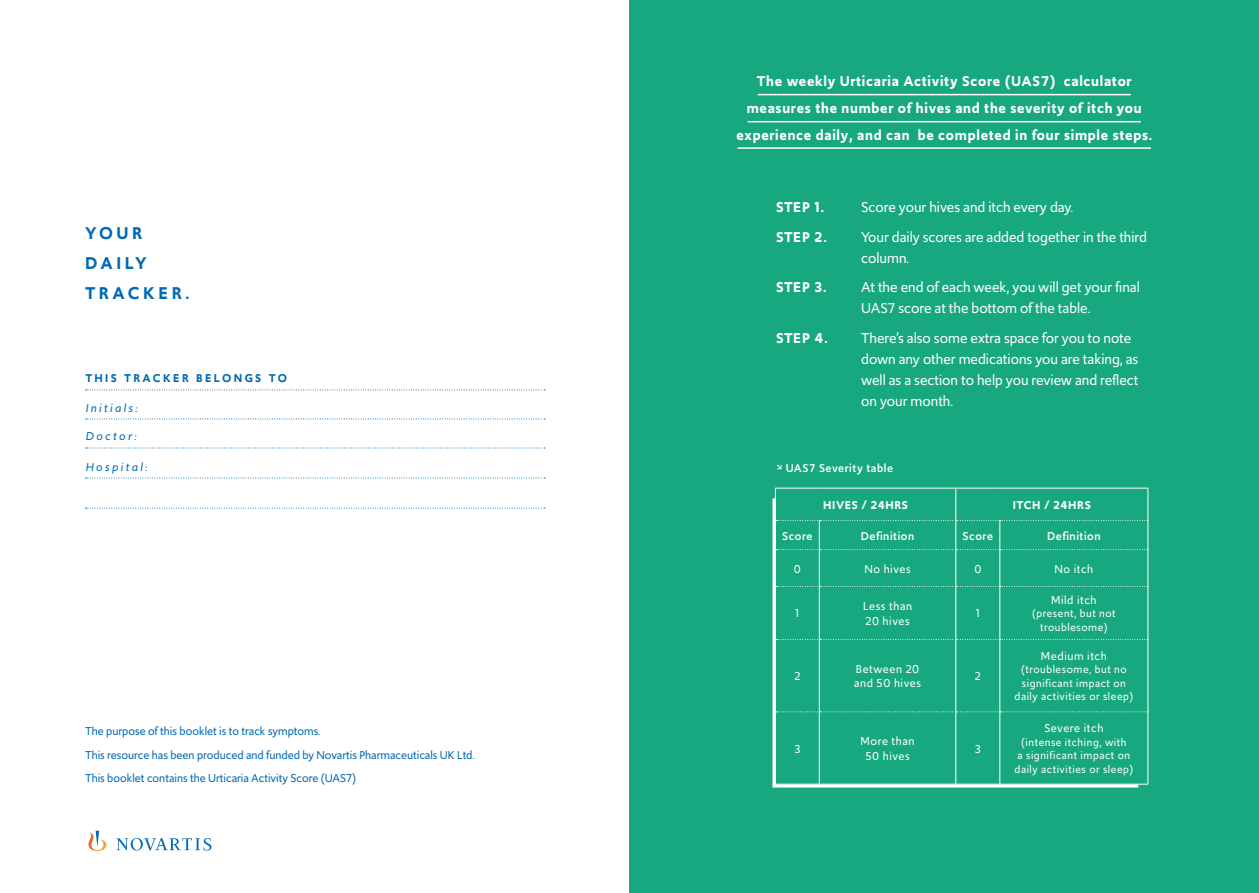
<style>
.page{position:relative;width:1259px;height:893px;background:#fff}
.page>*{position:absolute;margin:0;border:0;box-sizing:border-box;transform-origin:0 0}
.t1{font:600 18px/30px "Upgrade";letter-spacing:.2em;color:#006ab2}
.t2{font:15px/21px "Upgrade";color:#fff}
.t3{font:600 15px/27px "Upgrade";letter-spacing:.05em;color:#fff;text-align:center}
.t4{font:12px/23.5px "Upgrade";color:#006ab2}
.t5{font:12px/14.4px "Upgrade";letter-spacing:.05em;color:#fff}
.t6{font:500 12px "Upgrade";letter-spacing:.05em;color:#fff}
.t7{font:italic 12px "Upgrade";letter-spacing:.2em;color:#006ab2}
.t8{font:600 12px "Upgrade";letter-spacing:.05em;color:#fff}
.t9{font:600 12px "Upgrade";letter-spacing:.2em;color:#006ab2}
.t10{font:11.25px/13.5px "Upgrade";letter-spacing:.05em;color:#fff;text-align:center}
</style>
<div class="page">
<svg style="left:85px;top:389px;width:460px;height:1px"></svg>
<svg style="left:85px;top:419px;width:460px;height:1px"></svg>
<svg style="left:85px;top:448px;width:460px;height:1px"></svg>
<svg style="left:85px;top:478px;width:460px;height:1px"></svg>
<svg style="left:85px;top:508px;width:460px;height:1px"></svg>
<svg style="left:88px;top:831px;width:123px;height:20px"></svg>
<div style="left:629px;top:0;width:630px;height:893px;background:#18a87f"></div>
<hr style="left:775px;top:488px;width:1px;height:32px;background:#fff">
<hr style="left:775px;top:488px;width:44px;height:1px;background:#fff">
<hr style="left:819px;top:488px;width:137px;height:1px;background:#fff">
<hr style="left:955px;top:488px;width:1px;height:32px;background:#fff">
<hr style="left:956px;top:488px;width:44px;height:1px;background:#fff">
<hr style="left:1000px;top:488px;width:148px;height:1px;background:#fff">
<hr style="left:1147px;top:488px;width:1px;height:32px;background:#fff">
<hr style="left:1147px;top:550px;width:1px;height:36px;background:#fff">
<hr style="left:1147px;top:586px;width:1px;height:54px;background:#fff">
<hr style="left:1147px;top:640px;width:1px;height:72px;background:#fff">
<hr style="left:1147px;top:712px;width:1px;height:72px;background:#fff">
<hr style="left:1000px;top:784px;width:148px;height:1px;background:#fff">
<svg style="left:777px;top:464px;width:5px;height:5px"></svg>
<svg style="left:772px;top:495px;width:369px;height:293px"></svg>
<hr style="left:758px;top:94px;width:372px;height:1px;background:#fff">
<hr style="left:747px;top:121px;width:393px;height:1px;background:#fff">
<hr style="left:737px;top:147px;width:414px;height:2px;background:#fff">
<p class="t1" style="left:85px;top:218px;width:106px">YOUR<br>DAILY<br>TRACKER.</p>
<p class="t9" style="left:85px;top:370px;width:203px">THIS TRACKER BELONGS TO</p>
<p class="t7" style="left:85px;top:400px;width:54px">Initials:</p>
<p class="t7" style="left:85px;top:428px;width:52px">Doctor:</p>
<p class="t7" style="left:85px;top:459px;width:63px">Hospital:</p>
<p class="t4" style="left:85px;top:719px;width:391px">The purpose of this booklet is to track symptoms.<br>This resource has been produced and funded by Novartis Pharmaceuticals UK Ltd.<br>This booklet contains the Urticaria Activity Score (UAS7)</p>
<p class="t3" style="left:736px;top:68px;width:417px">The weekly Urticaria Activity Score (UAS7) calculator measures the number of hives and the severity of itch you experience daily, and can be completed in four simple steps.</p>
<p class="t3" style="left:776px;top:194px;width:49px">STEP 1.</p>
<p class="t2" style="left:861px;top:196px;width:214px">Score your hives and itch every day.</p>
<p class="t3" style="left:776px;top:223px;width:52px">STEP 2.</p>
<p class="t2" style="left:861px;top:226px;width:287px">Your daily scores are added together in the third column.</p>
<p class="t3" style="left:776px;top:274px;width:52px">STEP 3.</p>
<p class="t2" style="left:861px;top:276px;width:280px">At the end of each week, you will get your final<br>UAS7 score at the bottom of the table.</p>
<p class="t3" style="left:776px;top:324px;width:53px">STEP 4.</p>
<p class="t2" style="left:861px;top:327px;width:279px">There’s also some extra space for you to note down any other medications you are taking, as well as a section to help you review and reflect on your month.</p>
<p class="t6" style="left:785px;top:461px;width:109px">UAS7 Severity table</p>
<p class="t8" style="left:823px;top:497px;width:86px">HIVES / 24HRS</p>
<p class="t8" style="left:1013px;top:497px;width:79px">ITCH / 24HRS</p>
<p class="t6" style="left:782px;top:528px;width:32px">Score</p>
<p class="t6" style="left:861px;top:528px;width:55px">Definition</p>
<p class="t6" style="left:962px;top:528px;width:32px">Score</p>
<p class="t6" style="left:1047px;top:528px;width:55px">Definition</p>
<p class="t5" style="left:794px;top:561px;width:9px">0</p>
<p class="t5" style="left:864px;top:561px;width:48px">No hives</p>
<p class="t5" style="left:974px;top:561px;width:9px">0</p>
<p class="t5" style="left:1054px;top:561px;width:40px">No itch</p>
<p class="t5" style="left:795px;top:606px;width:6px">1</p>
<p class="t5" style="left:863px;top:599px;width:51px">Less than<br>20 hives</p>
<p class="t5" style="left:975px;top:606px;width:6px">1</p>
<p class="t5" style="left:1051px;top:593px;width:47px">Mild itch</p>
<p class="t10" style="left:1032px;top:607px;width:85px">(present, but not troublesome)</p>
<p class="t5" style="left:794px;top:669px;width:7px">2</p>
<p class="t5" style="left:854px;top:662px;width:68px">Between 20 and 50 hives</p>
<p class="t5" style="left:975px;top:669px;width:7px">2</p>
<p class="t5" style="left:794px;top:741px;width:7px">3</p>
<p class="t5" style="left:860px;top:734px;width:56px;text-align:center">More than<br>50 hives</p>
<p class="t5" style="left:975px;top:741px;width:7px">3</p>
<p class="t5" style="left:1041px;top:649px;width:67px">Medium itch</p>
<p class="t10" style="left:1014px;top:663px;width:120px">(troublesome, but no significant impact on daily activities or sleep)</p>
<p class="t5" style="left:1044px;top:721px;width:60px">Severe itch</p>
<p class="t10" style="left:1014px;top:735px;width:120px">(intense itching, with<br>a significant impact on daily activities or sleep)</p>
</div>
